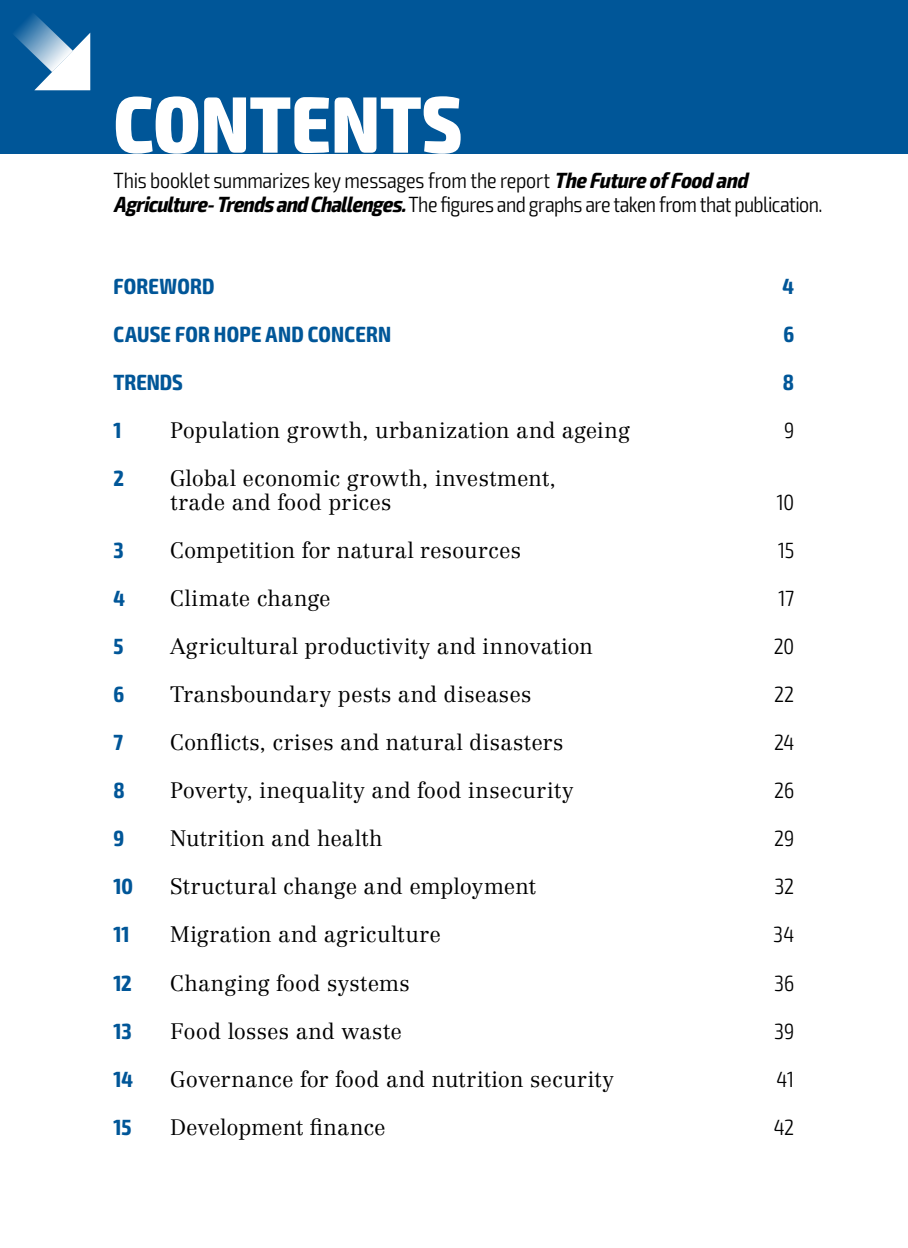
<style>
.page{position:relative;width:908px;height:1248px;background:#fff}
.page>*{position:absolute;margin:0;border:0;box-sizing:border-box;transform-origin:0 0}
.t1{font:800 condensed 80px "Exo 2";letter-spacing:.01em;color:#fff}
.t2{font:300 22px/24px "Centennial LT Std";letter-spacing:.01em;color:#000}
.t3{font:300 condensed 22px/24px "Exo 2";letter-spacing:-.015em;color:#000}
.t4{font:700 condensed 22px "Exo 2";letter-spacing:.01em;color:#005698}
.s1{font-weight:700;font-style:italic}
</style>
<div class="page">
<div style="left:0;top:0;width:907px;height:153px;background:#005698"></div>
<svg style="left:14px;top:14px;width:76px;height:76px"></svg>
<h1 class="t1" style="left:114px;top:76px;width:349px">CONTENTS</h1>
<p class="t3" style="left:113px;top:169px;width:710px">This booklet summarizes key messages from the report <span class="s1">TheFutureofFoodand<br>Agriculture-TrendsandChallenges.</span>The figures and graphs are taken from that publication.</p>
<p class="t4" style="left:113px;top:273px;width:102px">FOREWORD</p>
<p class="t4" style="left:782px;top:273px;width:13px">4</p>
<p class="t4" style="left:113px;top:321px;width:279px">CAUSE FOR HOPE AND CONCERN</p>
<p class="t4" style="left:783px;top:321px;width:12px">6</p>
<p class="t4" style="left:113px;top:369px;width:71px">TRENDS</p>
<p class="t4" style="left:782px;top:369px;width:13px">8</p>
<p class="t4" style="left:113px;top:417px;width:10px">1</p>
<p class="t2" style="left:170px;top:418px;width:461px">Population growth, urbanization and ageing</p>
<p class="t3" style="left:783px;top:419px;width:12px">9</p>
<p class="t4" style="left:113px;top:465px;width:12px">2</p>
<p class="t2" style="left:170px;top:466px;width:387px">Global economic growth, investment, trade and food prices</p>
<p class="t3" style="left:776px;top:491px;width:19px">10</p>
<p class="t4" style="left:113px;top:537px;width:12px">3</p>
<p class="t2" style="left:170px;top:538px;width:352px">Competition for natural resources</p>
<p class="t3" style="left:777px;top:539px;width:18px">15</p>
<p class="t4" style="left:113px;top:585px;width:13px">4</p>
<p class="t2" style="left:170px;top:586px;width:162px">Climate change</p>
<p class="t3" style="left:777px;top:587px;width:18px">17</p>
<p class="t4" style="left:113px;top:633px;width:11px">5</p>
<p class="t2" style="left:170px;top:634px;width:424px">Agricultural productivity and innovation</p>
<p class="t3" style="left:773px;top:635px;width:22px">20</p>
<p class="t4" style="left:113px;top:681px;width:12px">6</p>
<p class="t2" style="left:170px;top:682px;width:362px">Transboundary pests and diseases</p>
<p class="t3" style="left:773px;top:683px;width:22px">22</p>
<p class="t4" style="left:113px;top:729px;width:11px">7</p>
<p class="t2" style="left:170px;top:730px;width:394px">Conflicts, crises and natural disasters</p>
<p class="t3" style="left:773px;top:731px;width:22px">24</p>
<p class="t4" style="left:113px;top:777px;width:13px">8</p>
<p class="t2" style="left:170px;top:778px;width:404px">Poverty, inequality and food insecurity</p>
<p class="t3" style="left:774px;top:779px;width:21px">26</p>
<p class="t4" style="left:113px;top:825px;width:12px">9</p>
<p class="t2" style="left:170px;top:826px;width:214px">Nutrition and health</p>
<p class="t3" style="left:773px;top:827px;width:22px">29</p>
<p class="t4" style="left:113px;top:873px;width:21px">10</p>
<p class="t2" style="left:170px;top:874px;width:367px">Structural change and employment</p>
<p class="t3" style="left:774px;top:875px;width:21px">32</p>
<p class="t4" style="left:113px;top:921px;width:18px">11</p>
<p class="t2" style="left:170px;top:922px;width:272px">Migration and agriculture</p>
<p class="t3" style="left:772px;top:923px;width:22px">34</p>
<p class="t4" style="left:113px;top:969px;width:20px">12</p>
<p class="t2" style="left:170px;top:970px;width:241px">Changing food systems</p>
<p class="t3" style="left:773px;top:971px;width:21px">36</p>
<p class="t4" style="left:113px;top:1017px;width:20px">13</p>
<p class="t2" style="left:170px;top:1018px;width:233px">Food losses and waste</p>
<p class="t3" style="left:774px;top:1019px;width:21px">39</p>
<p class="t4" style="left:113px;top:1065px;width:21px">14</p>
<p class="t2" style="left:170px;top:1066px;width:445px">Governance for food and nutrition security</p>
<p class="t3" style="left:776px;top:1067px;width:19px">41</p>
<p class="t4" style="left:113px;top:1113px;width:19px">15</p>
<p class="t2" style="left:170px;top:1114px;width:217px">Development finance</p>
<p class="t3" style="left:773px;top:1115px;width:22px">42</p>
</div>
